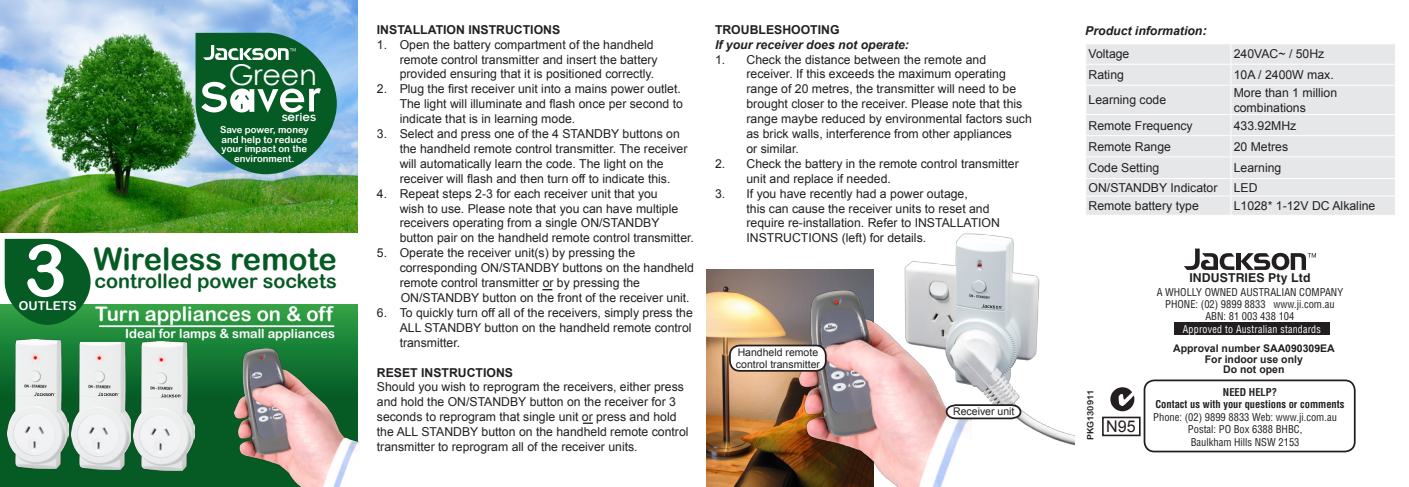
<style>
.page{position:relative;width:1409px;height:487px;background:#fff}
.page>*{position:absolute;margin:0;border:0;box-sizing:border-box;transform-origin:0 0}
.t1{font:72.45px "Arial Rounded MT Bold";color:#fff}
.t2{font:30.97px "Arial Rounded MT Bold";color:#065a24}
.t3{font:28.53px "Century Gothic";color:#fff}
.t4{font:20.12px "Arial Rounded MT Bold";color:#fff}
.t5{font:19.78px "Arial Rounded MT Bold";color:#065a24}
.t6{font:16.1px "Arial";color:#231f20}
.t7{font:12.95px "Insignia";color:#fff}
.t8{font:12.6px "Arial Rounded MT Bold";color:#fff}
.t9{font:12.25px/14.9px "Arial";color:#231f20}
.t10{font:700 12.25px "Arial";color:#231f20}
.t11{font:italic 700 12.25px "Arial";color:#231f20}
.t12{font:700 12.25px "Helvetica";letter-spacing:.01em;color:#231f20}
.t13{font:12.25px "Arial Rounded MT Bold";color:#fff}
.t14{font:condensed 10.5px "Helvetica";color:#231f20}
.t15{font:700 10.5px "Arial";color:#231f20}
.t16{font:700 condensed 10.5px "Helvetica";color:#231f20}
.t17{font:10.5px "Arial";color:#231f20}
.t18{font:condensed 10.5px "Helvetica";letter-spacing:.025em;color:#fff;scale:.95 1}
.t19{font:9.45px/9.5px "Arial Rounded MT Bold";color:#fff;text-align:center}
.t20{font:8.75px "Arial Rounded MT Bold";color:#231f20}
.s1{font-size:12.78px}
</style>
<div class="page">
<img style="left:904px;top:233px;width:170px;height:212px">
<img style="left:706px;top:269px;width:168px;height:217px">
<img style="left:799px;top:290px;width:172px;height:196px">
<svg style="left:981px;top:304px;width:22px;height:4px"></svg>
<svg style="left:945px;top:403px;width:77px;height:16px"></svg>
<div style="left:730px;top:345px;width:96px;height:25px;background:#fff;border-radius:10px"></div>
<div style="left:729px;top:344px;width:98px;height:27px;border:2px solid #231f20;border-radius:10px"></div>
<img style="left:0;top:0;width:358px;height:233px">
<svg style="left:0;top:304px;width:358px;height:182px;background:#197b34"></svg>
<svg style="left:5px;top:238px;width:86px;height:86px;background:#1f6e39"></svg>
<hr style="left:100px;top:325px;width:234px;height:2px;background:#fff">
<img style="left:7px;top:339px;width:61px;height:129px">
<img style="left:71px;top:342px;width:60px;height:126px">
<img style="left:134px;top:341px;width:61px;height:129px">
<img style="left:235px;top:348px;width:124px;height:138px">
<svg style="left:34px;top:392px;width:21px;height:3px"></svg>
<svg style="left:98px;top:392px;width:21px;height:3px"></svg>
<svg style="left:161px;top:393px;width:21px;height:4px"></svg>
<svg style="left:196px;top:33px;width:141px;height:141px;background:#3a7d5d"></svg>
<div style="left:1086px;top:44px;width:309px;height:170px;background:#e6e7e9"></div>
<hr style="left:1085px;top:64px;width:146px;height:1px;background:#fff">
<hr style="left:1231px;top:64px;width:165px;height:1px;background:#fff">
<hr style="left:1085px;top:85px;width:146px;height:1px;background:#fff">
<hr style="left:1231px;top:85px;width:165px;height:1px;background:#fff">
<hr style="left:1085px;top:114px;width:146px;height:1px;background:#fff">
<hr style="left:1231px;top:114px;width:165px;height:1px;background:#fff">
<hr style="left:1085px;top:135px;width:146px;height:1px;background:#fff">
<hr style="left:1231px;top:135px;width:165px;height:1px;background:#fff">
<hr style="left:1085px;top:156px;width:146px;height:1px;background:#fff">
<hr style="left:1231px;top:156px;width:165px;height:1px;background:#fff">
<hr style="left:1085px;top:178px;width:146px;height:1px;background:#fff">
<hr style="left:1085px;top:195px;width:146px;height:1px;background:#fff">
<hr style="left:1231px;top:178px;width:165px;height:1px;background:#fff">
<hr style="left:1231px;top:195px;width:165px;height:1px;background:#fff">
<svg style="left:1230px;top:44px;width:1px;height:170px"></svg>
<div style="left:1102px;top:416px;width:38px;height:19px;border:2px solid #231f20"></div>
<svg style="left:1110px;top:387px;width:24px;height:24px"></svg>
<svg style="left:1184px;top:248px;width:50px;height:21px"></svg>
<div style="left:1236px;top:253px;width:5px;height:16px;background:#231f20"></div>
<svg style="left:1241px;top:252px;width:75px;height:18px"></svg>
<div style="left:1174px;top:322px;width:156px;height:13px;background:#231f20"></div>
<div style="left:1143px;top:379px;width:212px;height:73px;border:2px solid #231f20;border-radius:10px"></div>
<h3 class="t3" style="left:229px;top:57px;width:90px">Green</h3>
<p class="t7" style="left:282px;top:110px;width:36px">series</p>
<p class="t19" style="left:220px;top:125px;width:90px">Save power, money and help to reduce your impact on the environment.</p>
<p class="t1" style="left:24px;top:227px;width:45px">3</p>
<p class="t13" style="left:19px;top:298px;width:59px">OUTLETS</p>
<p class="t2" style="left:94px;top:240px;width:245px">Wireless remote</p>
<p class="t5" style="left:95px;top:269px;width:244px">controlled power sockets</p>
<p class="t4" style="left:95px;top:301px;width:239px">Turn appliances on &amp; off</p>
<p class="t8" style="left:125px;top:326px;width:211px">Ideal for lamps &amp; small appliances</p>
<p class="t10" style="left:377px;top:21px;width:185px">INSTALLATION INSTRUCTIONS</p>
<p class="t9" style="left:400px;top:37px;width:260px;text-indent:-23px">1. Open the battery compartment of the handheld remote control transmitter and insert the battery provided ensuring that it is positioned correctly.</p>
<p class="t9" style="left:400px;top:82px;width:285px;text-indent:-23px">2. Plug the first receiver unit into a mains power outlet.<br>The light will illuminate and flash once per second to indicate that is in learning mode.</p>
<p class="t9" style="left:400px;top:126px;width:289px;text-indent:-23px">3. Select and press one of the 4 STANDBY buttons on the handheld remote control transmitter. The receiver will automatically learn the code. The light on the receiver will flash and then turn off to indicate this.</p>
<p class="t9" style="left:400px;top:186px;width:296px;text-indent:-23px">4. Repeat steps 2-3 for each receiver unit that you<br>wish to use. Please note that you can have multiple receivers operating from a single ON/STANDBY button pair on the handheld remote control transmitter.</p>
<p class="t9" style="left:400px;top:245px;width:296px;text-indent:-23px">5. Operate the receiver unit(s) by pressing the corresponding ON/STANDBY buttons on the handheld remote control transmitter or by pressing the</p>
<p class="t9" style="left:401px;top:290px;width:290px">ON/STANDBY button on the front of the receiver unit.</p>
<p class="t9" style="left:400px;top:305px;width:295px;text-align:justify;text-indent:-23px">6. To quickly turn off all of the receivers, simply press the ALL STANDBY button on the handheld remote control transmitter.</p>
<p class="t10" style="left:377px;top:363px;width:138px">RESET INSTRUCTIONS</p>
<p class="t9" style="left:377px;top:379px;width:313px">Should you wish to reprogram the receivers, either press and hold the ON/STANDBY button on the receiver for 3 seconds to reprogram that single unit or press and hold the ALL STANDBY button on the handheld remote control transmitter to reprogram all of the receiver units.</p>
<p class="t10" style="left:715px;top:21px;width:126px">TROUBLESHOOTING</p>
<p class="t11" style="left:715px;top:36px;width:196px">If your receiver does not operate:</p>
<p class="t9" style="left:746px;top:52px;width:287px;text-indent:-32px">1. Check the distance between the remote and receiver. If this exceeds the maximum operating range of 20 metres, the transmitter will need to be brought closer to the receiver. Please note that this range maybe reduced by environmental factors such as brick walls, interference from other appliances<br>or similar.</p>
<p class="t9" style="left:746px;top:156px;width:274px;text-indent:-32px">2. Check the battery in the remote control transmitter unit and replace if needed.</p>
<p class="t9" style="left:746px;top:186px;width:255px;text-indent:-32px">3. If you have recently had a power outage,<br>this can cause the receiver units to reset and require re-installation. Refer to INSTALLATION INSTRUCTIONS (left) for details.</p>
<p class="t17" style="left:738px;top:344px;width:82px">Handheld remote</p>
<p class="t17" style="left:736px;top:357px;width:86px">control transmitter</p>
<p class="t17" style="left:953px;top:404px;width:63px">Receiver unit</p>
<p class="t11" style="left:1085px;top:23px;width:123px">Product information<span class="s1">:</span></p>
<p class="t9" style="left:1088px;top:47px;width:42px">Voltage</p>
<p class="t9" style="left:1234px;top:47px;width:92px">240VAC~ / 50Hz</p>
<p class="t9" style="left:1088px;top:67px;width:37px">Rating</p>
<p class="t9" style="left:1234px;top:67px;width:102px">10A / 2400W max.</p>
<p class="t9" style="left:1088px;top:93px;width:79px">Learning code</p>
<p class="t9" style="left:1234px;top:85px;width:105px">More than 1 million combinations</p>
<p class="t9" style="left:1088px;top:118px;width:106px">Remote Frequency</p>
<p class="t9" style="left:1234px;top:118px;width:64px">433.92MHz</p>
<p class="t9" style="left:1088px;top:139px;width:84px">Remote Range</p>
<p class="t9" style="left:1234px;top:139px;width:56px">20 Metres</p>
<p class="t9" style="left:1088px;top:160px;width:72px">Code Setting</p>
<p class="t9" style="left:1234px;top:160px;width:49px">Learning</p>
<p class="t9" style="left:1088px;top:180px;width:130px">ON/STANDBY Indicator</p>
<p class="t9" style="left:1234px;top:180px;width:25px">LED</p>
<p class="t9" style="left:1088px;top:198px;width:112px">Remote battery type</p>
<p class="t9" style="left:1234px;top:198px;width:143px">L1028* 1-12V DC Alkaline</p>
<p class="t12" style="left:1189px;top:270px;width:123px">INDUSTRIES Pty Ltd</p>
<p class="t14" style="left:1157px;top:285px;width:188px">A WHOLLY OWNED AUSTRALIAN COMPANY</p>
<p class="t14" style="left:1165px;top:297px;width:171px">PHONE: (02) 9899 8833 www.ji.com.au</p>
<p class="t14" style="left:1205px;top:309px;width:90px">ABN: 81 003 438 104</p>
<p class="t18" style="left:1183px;top:322px;width:147px">Approved to Australian standards</p>
<p class="t20" style="left:1085px;top:439px;width:51px;rotate:-90deg">PKG130911</p>
<p class="t6" style="left:1106px;top:415px;width:31px">N95</p>
<p class="t15" style="left:1173px;top:341px;width:163px">Approval number SAA090309EA</p>
<p class="t15" style="left:1205px;top:351px;width:100px">For indoor use only</p>
<p class="t15" style="left:1223px;top:362px;width:63px">Do not open</p>
<p class="t16" style="left:1223px;top:385px;width:55px">NEED HELP?</p>
<p class="t16" style="left:1155px;top:397px;width:190px">Contact us with your questions or comments</p>
<p class="t14" style="left:1153px;top:409px;width:185px">Phone: (02) 9899 8833 Web: www.ji.com.au</p>
<p class="t14" style="left:1188px;top:422px;width:116px">Postal: PO Box 6388 BHBC,</p>
<p class="t14" style="left:1191px;top:435px;width:110px">Baulkham Hills NSW 2153</p>
</div>
